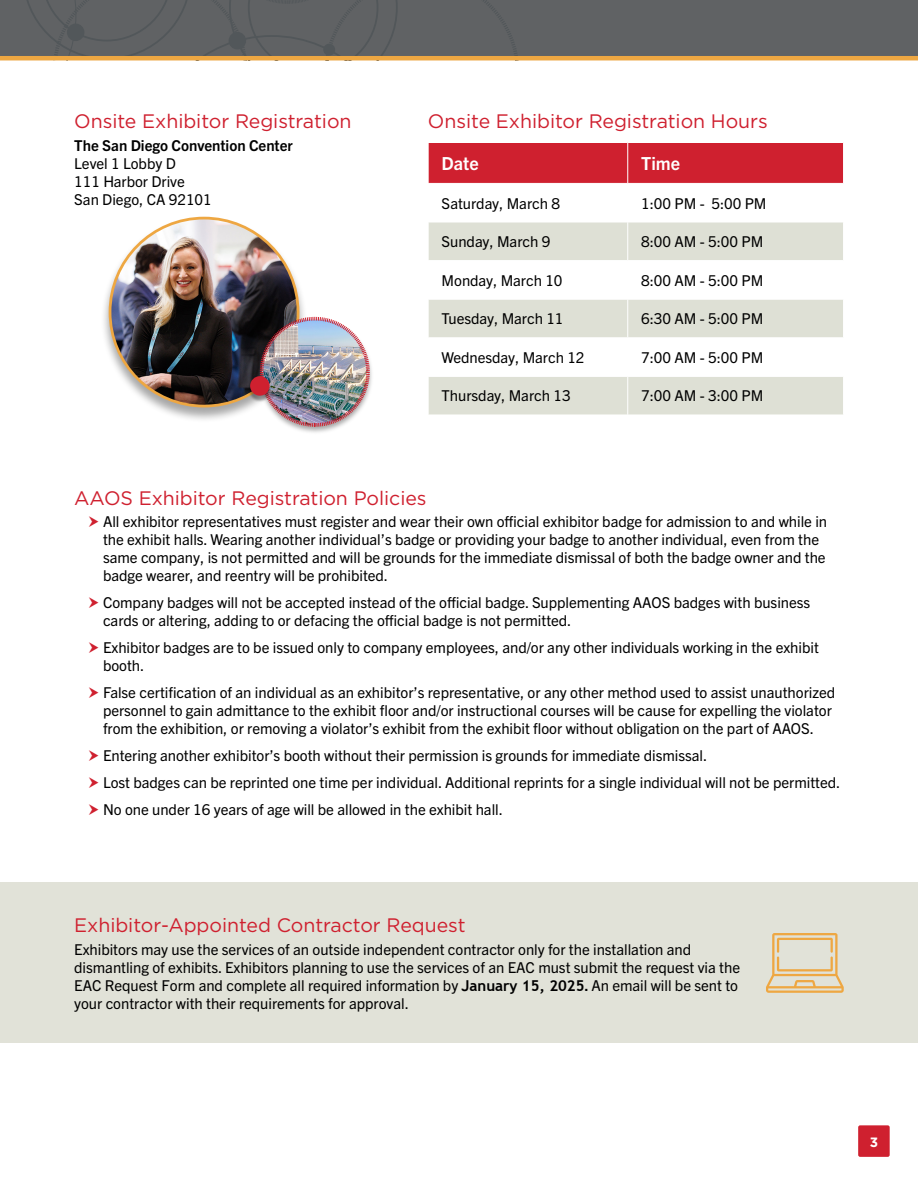
<style>
.page{position:relative;width:918px;height:1188px;background:#fff}
.page>*{position:absolute;margin:0;border:0;box-sizing:border-box;transform-origin:0 0}
.t1{font:19.5px "Gotham";letter-spacing:-.005em;color:#cf202f}
.t2{font:700 18px "Trade Gothic Next LT Pro";letter-spacing:-.005em;color:#fff}
.t3{font:15px/18px "Trade Gothic Next LT Pro";letter-spacing:-.005em;color:#000}
.t4{font:700 15px "Trade Gothic Next LT Pro";letter-spacing:-.005em;color:#000}
.t5{font:700 13.5px "Gotham";color:#fff}
.s1{font-family:"Trebuchet MS";font-weight:700}
.s2{font-weight:700}
</style>
<div class="page">
<div style="left:0;top:0;width:918px;height:60px;background:#606264"></div>
<svg style="left:27px;top:0;width:490px;height:56px"></svg>
<div style="left:67px;top:24px;width:17px;height:17px;background:#52575a;border-radius:50%"></div>
<div style="left:229px;top:32px;width:17px;height:17px;background:#52575a;border-radius:50%"></div>
<div style="left:323px;top:44px;width:12px;height:12px;background:#52575a;border-radius:50%"></div>
<div style="left:858px;top:1125px;width:32px;height:32px;background:#cf202f;border-radius:2px"></div>
<hr style="left:0;top:56px;width:918px;height:4px;background:#eea742">
<div style="left:0;top:883px;width:918px;height:160px;background:#e1e2d8"></div>
<div style="left:429px;top:143px;width:414px;height:40px;background:#cf202f"></div>
<svg style="left:429px;top:223px;width:414px;height:192px;fill:#dee0d5"></svg>
<hr style="left:627px;top:143px;width:1px;height:40px;background:#fff">
<hr style="left:627px;top:222px;width:1px;height:38px;background:#fff">
<hr style="left:428px;top:260px;width:200px;height:1px;background:#fff">
<hr style="left:628px;top:260px;width:216px;height:1px;background:#fff">
<hr style="left:627px;top:261px;width:1px;height:38px;background:#fff">
<hr style="left:428px;top:299px;width:200px;height:1px;background:#fff">
<hr style="left:628px;top:299px;width:216px;height:1px;background:#fff">
<hr style="left:627px;top:299px;width:1px;height:39px;background:#fff">
<hr style="left:428px;top:338px;width:200px;height:1px;background:#fff">
<hr style="left:628px;top:338px;width:216px;height:1px;background:#fff">
<hr style="left:627px;top:338px;width:1px;height:38px;background:#fff">
<hr style="left:428px;top:376px;width:200px;height:1px;background:#fff">
<hr style="left:628px;top:376px;width:216px;height:1px;background:#fff">
<hr style="left:627px;top:377px;width:1px;height:38px;background:#fff">
<div style="left:100px;top:216px;width:207px;height:207px;background:#000;opacity:.35"></div>
<img style="left:110px;top:218px;width:188px;height:188px">
<div style="left:256px;top:317px;width:118px;height:119px;background:#000;opacity:.35"></div>
<img style="left:259px;top:316px;width:111px;height:111px">
<div style="left:248px;top:378px;width:24px;height:25px;background:#000;opacity:.35"></div>
<div style="left:250px;top:376px;width:20px;height:20px;background:#cf202f;border-radius:50%"></div>
<svg style="left:766px;top:933px;width:78px;height:60px"></svg>
<h1 class="t1" style="left:74px;top:109px;width:279px">Onsite Exhibitor Registration</h1>
<p class="t4" style="left:74px;top:135px;width:220px">The San Diego Convention Center</p>
<p class="t3" style="left:74px;top:153px;width:139px">Level 1 Lobby D<br>111 Harbor Drive<br>San Diego, CA 92101</p>
<h1 class="t1" style="left:428px;top:109px;width:341px">Onsite Exhibitor Registration Hours</h1>
<p class="t2" style="left:442px;top:151px;width:39px">Date</p>
<p class="t2" style="left:641px;top:151px;width:40px">Time</p>
<p class="t3" style="left:442px;top:193px;width:120px">Saturday, March 8</p>
<p class="t3" style="left:641px;top:193px;width:127px">1:00 PM - 5:00 PM</p>
<p class="t3" style="left:442px;top:232px;width:110px">Sunday, March 9</p>
<p class="t3" style="left:641px;top:232px;width:124px">8:00 AM - 5:00 PM</p>
<p class="t3" style="left:442px;top:270px;width:122px">Monday, March 10</p>
<p class="t3" style="left:641px;top:270px;width:124px">8:00 AM - 5:00 PM</p>
<p class="t3" style="left:442px;top:309px;width:123px">Tuesday, March 11</p>
<p class="t3" style="left:641px;top:309px;width:124px">6:30 AM - 5:00 PM</p>
<p class="t3" style="left:442px;top:347px;width:144px">Wednesday, March 12</p>
<p class="t3" style="left:641px;top:347px;width:124px">7:00 AM - 5:00 PM</p>
<p class="t3" style="left:442px;top:386px;width:130px">Thursday, March 13</p>
<p class="t3" style="left:641px;top:386px;width:124px">7:00 AM - 3:00 PM</p>
<h1 class="t1" style="left:74px;top:486px;width:354px">AAOS Exhibitor Registration Policies</h1>
<p class="t3" style="left:103px;top:512px;width:726px">All exhibitor representatives must register and wear their own official exhibitor badge for admission to and while in the exhibit halls. Wearing another individual’s badge or providing your badge to another individual, even from the same company, is not permitted and will be grounds for the immediate dismissal of both the badge owner and the badge wearer, and reentry will be prohibited.</p>
<p class="t3" style="left:103px;top:593px;width:709px">Company badges will not be accepted instead of the official badge. Supplementing AAOS badges with business cards or altering, adding to or defacing the official badge is not permitted.</p>
<p class="t3" style="left:103px;top:638px;width:717px">Exhibitor badges are to be issued only to company employees, and/or any other individuals working in the exhibit booth.</p>
<p class="t3" style="left:103px;top:683px;width:734px">False certification of an individual as an exhibitor’s representative, or any other method used to assist unauthorized personnel to gain admittance to the exhibit floor and/or instructional courses will be cause for expelling the violator from the exhibition, or removing a violator’s exhibit from the exhibit floor without obligation on the part of AAOS.</p>
<p class="t3" style="left:103px;top:741px;width:739px;line-height:26.8px">Entering another exhibitor’s booth without their permission is grounds for immediate dismissal.<br>Lost badges can be reprinted one time per individual. Additional reprints for a single individual will not be permitted.<br>No one under 16 years of age will be allowed in the exhibit hall.</p>
<h1 class="t1" style="left:74px;top:913px;width:393px">Exhibitor-Appointed Contractor Request</h1>
<p class="t3" style="left:74px;top:939px;width:667px">Exhibitors may use the services of an outside independent contractor only for the installation and dismantling of exhibits. Exhibitors planning to use the services of an EAC must submit the request via the EAC Request Form and complete all required information by <span class="s1">January 15, 2025</span><span class="s2">.</span> An email will be sent to your contractor with their requirements for approval.</p>
<p class="t5" style="left:870px;top:1133px;width:10px">3</p>
</div>
